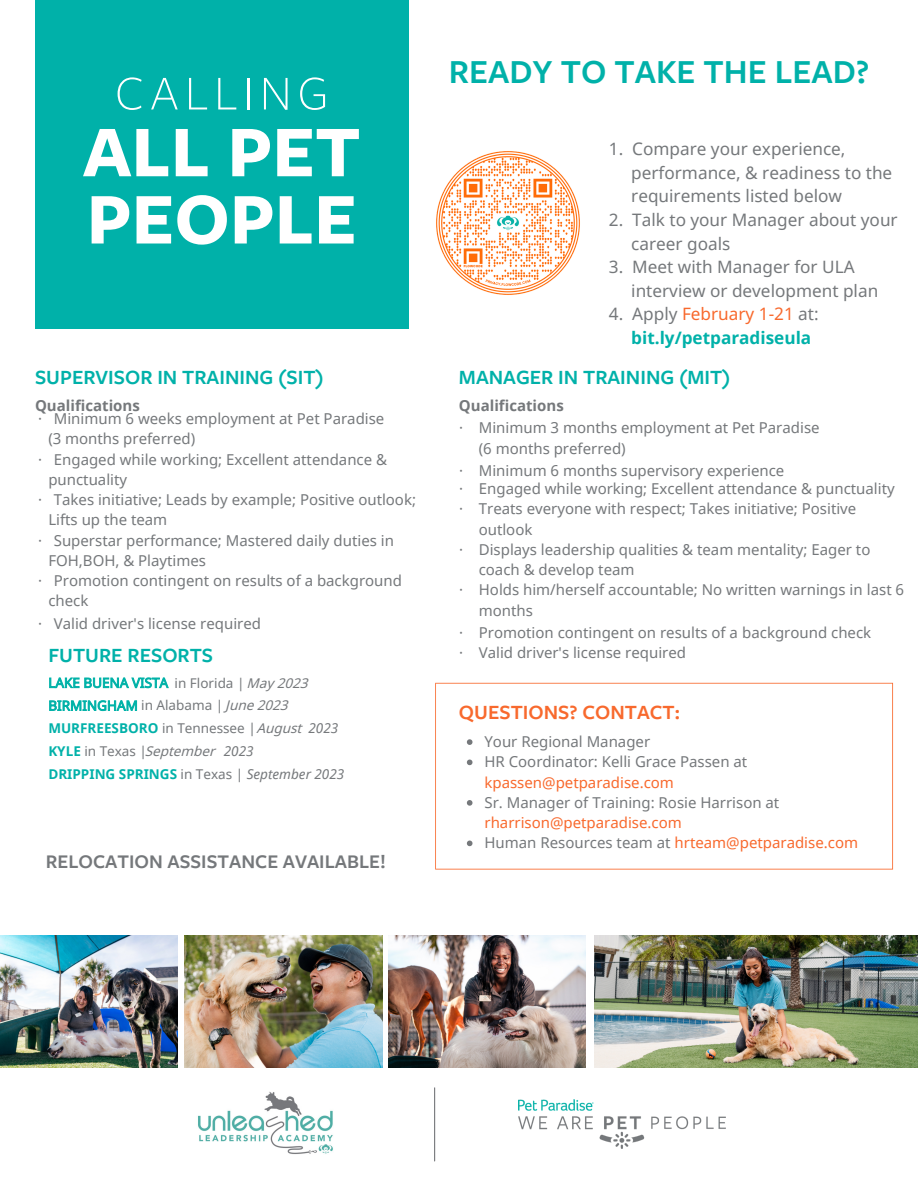
<style>
.page{position:relative;width:918px;height:1188px;background:#fff}
.page>*{position:absolute;margin:0;border:0;box-sizing:border-box;transform-origin:0 0}
.t1{font:700 75.6px/67.2px "Freight Sans Pro";color:#fff}
.t2{font:300 50.55px "Freight Sans Pro";letter-spacing:.12em;color:#fff}
.t3{font:600 34.95px "Freight Sans Pro";color:#00b1a9}
.t4{font:600 21px "Freight Sans Pro";color:#00b1a9}
.t5{font:600 21px "Freight Sans Pro";color:#f8692d}
.t6{font:600 20.1px "Freight Sans Pro";color:#75787b}
.t7{font:17.25px/23.5px "Noto Sans";color:#75787b}
.t8{font:17.25px/23.7px "Noto Sans";color:#75787b}
.t9{font:700 17.25px/23.5px "Noto Sans";color:#00b1a9}
.t10{font:15px/20.2px "Noto Sans";color:#75787b}
.t11{font:15px/20.2px "Noto Sans";color:#f8692d}
.t12{font:15px "Noto Sans";color:#75787b}
.t13{font:700 15px "Noto Sans";color:#75787b}
.t14{font:700 13.5px/22.8px "Noto Sans";color:#00b1a9}
.s1{font-style:inherit}
.s2{font-weight:400;color:#01b2a8}
.s3{font-weight:400;color:#75787b}
.s4{font-weight:400;font-style:italic;color:#75787b}
.s5{font-weight:400;color:#f8692d}
.s6{color:#75787b}
</style>
<div class="page">
<div style="left:35px;top:0;width:374px;height:329px;background:#00b1a9"></div>
<svg style="left:435px;top:683px;width:458px;height:187px"></svg>
<img style="left:519px;top:1099px;width:207px;height:50px">
<img style="left:198px;top:1091px;width:135px;height:63px">
<hr style="left:434px;top:1088px;width:1px;height:73px;background:#75787b">
<img style="left:184px;top:936px;width:198px;height:131px">
<img style="left:594px;top:936px;width:324px;height:131px">
<img style="left:389px;top:936px;width:197px;height:131px">
<img style="left:0;top:936px;width:178px;height:131px">
<img style="left:436px;top:151px;width:144px;height:144px">
<svg style="left:467px;top:739px;width:5px;height:6px"></svg>
<svg style="left:467px;top:760px;width:5px;height:5px"></svg>
<svg style="left:467px;top:800px;width:5px;height:6px"></svg>
<svg style="left:467px;top:841px;width:5px;height:5px"></svg>
<h2 class="t2" style="left:115px;top:66px;width:215px">CALLING</h2>
<h1 class="t1" style="left:83px;top:115px;width:279px">ALL PET<br>PEOPLE</h1>
<h3 class="t4" style="left:35px;top:363px;width:290px">SUPERVISOR IN TRAINING (SIT)</h3>
<p class="t13" style="left:35px;top:395px;width:106px">Qualifications</p>
<p class="t10" style="left:38px;top:408px;width:348px">· Minimum 6 weeks employment at Pet Paradise</p>
<p class="t10" style="left:48px;top:429px;width:148px">(3 months preferred)</p>
<p class="t10" style="left:38px;top:449px;width:350px">· Engaged while working; Excellent attendance &amp;</p>
<p class="t10" style="left:48px;top:469px;width:80px">punctuality</p>
<p class="t10" style="left:38px;top:489px;width:379px">· Takes initiative; Leads by example; Positive outlook;</p>
<p class="t10" style="left:48px;top:510px;width:120px">Lifts up the team</p>
<p class="t10" style="left:38px;top:530px;width:357px">· Superstar performance; Mastered daily duties i<span class="s1">n</span></p>
<p class="t10" style="left:48px;top:550px;width:159px">FOH,BOH, &amp; Playtimes</p>
<p class="t10" style="left:38px;top:570px;width:365px">· Promotion contingent on results of a background</p>
<p class="t10" style="left:48px;top:591px;width:42px">check</p>
<p class="t12" style="left:38px;top:613px;width:225px"><span class="s1">·</span> Valid driver's license required</p>
<h3 class="t4" style="left:48px;top:641px;width:166px">FUTURE RESORTS</h3>
<p class="t14" style="left:48px;top:671px;width:297px"><span class="s2">LAKE BUENA VISTA</span> <span class="s3">in Florida |</span> <span class="s4">May2023<br></span><span class="s2">BIRMINGHAM</span> <span class="s3">in Alabama |</span> <span class="s4">June2023<br></span>MURFREESBORO <span class="s3">in Tennessee |</span><span class="s4">August</span> <span class="s4">2023<br></span>KYLE <span class="s3">in Texas |</span> <span class="s4">September</span> <span class="s4">2023<br></span>DRIPPING SPRINGS <span class="s3">in Texas |</span> <span class="s4">September 2023</span></p>
<h3 class="t6" style="left:46px;top:848px;width:342px">RELOCATION ASSISTANCE AVAILABLE!</h3>
<h3 class="t3" style="left:449px;top:48px;width:422px">READY TO TAKE THE LEAD?</h3>
<p class="t7" style="left:631px;top:137px;width:263px;text-indent:-22px"><span class="s1">1.</span> Compare your experience, performance, &amp; readiness to the requirements listed below</p>
<p class="t7" style="left:631px;top:207px;width:268px;text-indent:-22px"><span class="s1">2.</span> Talk to your Manager about your career goals</p>
<p class="t8" style="left:631px;top:255px;width:249px;text-indent:-22px">3. Meet with Manager for ULA interview or development plan</p>
<p class="t9" style="left:631px;top:302px;width:189px;text-indent:-22px"><span class="s3">4.</span> <span class="s3">Apply</span> <span class="s5">February</span> <span class="s5">1-21</span> <span class="s3">at: </span>bit.ly/petparadiseula</p>
<h3 class="t4" style="left:459px;top:363px;width:273px">MANAGER IN TRAINING (MIT)</h3>
<p class="t13" style="left:459px;top:395px;width:106px">Qualifications</p>
<p class="t10" style="left:479px;top:417px;width:342px;text-indent:-19px">· Minimum 3 months employment at Pet Paradise (6 months preferred)</p>
<p class="t10" style="left:459px;top:461px;width:437px;line-height:18px">· Minimum 6 months supervisory experience<br>· Engaged while working; Excellent attendance &amp; punctuality</p>
<p class="t10" style="left:459px;top:498px;width:399px">· Treats everyone with respect; Takes initiative; Positive</p>
<p class="t10" style="left:479px;top:519px;width:55px">outlook</p>
<p class="t10" style="left:459px;top:539px;width:413px">· Displays leadership qualities &amp; team mentality; Eager to</p>
<p class="t10" style="left:479px;top:559px;width:157px">coach &amp; develop team</p>
<p class="t10" style="left:459px;top:579px;width:446px">· Holds him/herself accountable; No written warnings in last 6</p>
<p class="t10" style="left:479px;top:600px;width:56px">months</p>
<p class="t10" style="left:459px;top:622px;width:414px">· Promotion contingent on results of a background check · <span class="s1">Valid driver's license required</span></p>
<h3 class="t5" style="left:459px;top:698px;width:223px">QUESTIONS? CONTACT:</h3>
<p class="t10" style="left:484px;top:731px;width:264px">Your Regional Manager<br>HR Coordinator: Kelli Grace Passen at</p>
<p class="t11" style="left:484px;top:772px;width:191px">kpassen@petparadise.com</p>
<p class="t10" style="left:484px;top:792px;width:296px">Sr. Manager of Training: Rosie Harrison at</p>
<p class="t11" style="left:484px;top:812px;width:375px">rharrison@petparadise.com<br><span class="s6">Human Resources team at</span> hrteam@petparadise.com</p>
</div>
